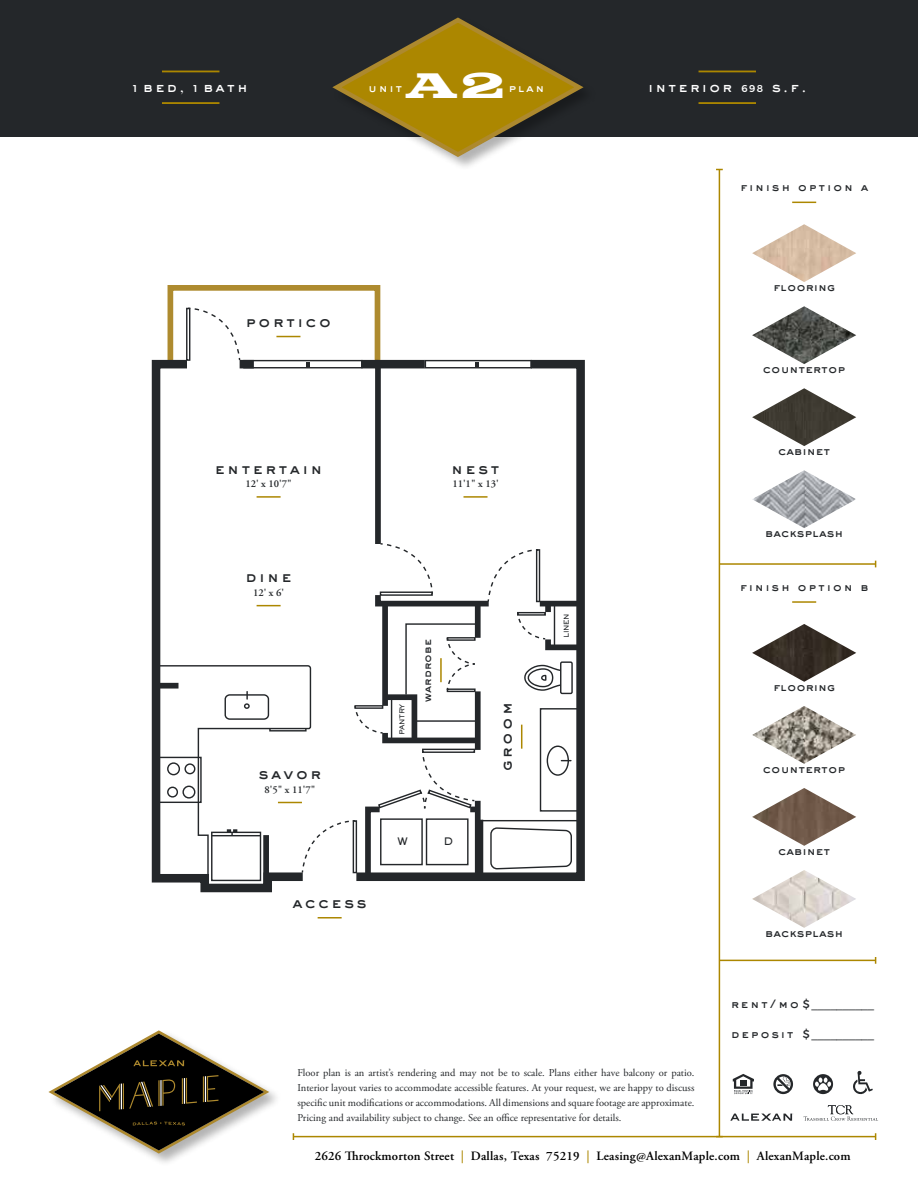
<style>
.page{position:relative;width:918px;height:1188px;background:#fff}
.page>*{position:absolute;margin:0;border:0;box-sizing:border-box;transform-origin:0 0}
.t1{font:700 35.25px "Colt";color:#fff}
.t2{font:15px "AT Sackers Heavy Gothic";letter-spacing:.15em;color:#24272a}
.t3{font:13.65px "AT Sackers Heavy Gothic";letter-spacing:.15em;color:#fff}
.t4{font:600 12.75px "Adobe Garamond Pro";letter-spacing:.015em;color:#000}
.t5{font:11.25px "AT Sackers Heavy Gothic";color:#24272a}
.t6{font:11.25px "Montserrat";color:#24272a}
.t7{font:11.25px "AT Sackers Heavy Gothic";letter-spacing:.15em;color:#24272a}
.t8{font:11.25px "AT Sackers Heavy Gothic";letter-spacing:.15em;color:#fff}
.t9{font:10.5px/15px "Adobe Garamond Pro";color:#24272a;text-align:justify}
.t10{font:600 10.5px "Adobe Garamond Pro";color:#24272a}
.t11{font:10.5px "AT Sackers Heavy Gothic";color:#24272a}
.t12{font:10.2px "AT Sackers Heavy Gothic";color:#24272a}
.t13{font:6.6px "AT Sackers Heavy Gothic";letter-spacing:-.07em;color:#24272a}
.s1{font-family:"Montserrat";font-weight:500;font-size:10.05px}
.s2{font-family:"AT Sackers Heavy Gothic"}
.s3{color:#ac8700}
</style>
<div class="page">
<div style="left:0;top:0;width:918px;height:136px;background:#24272a"></div>
<div style="left:332px;top:17px;width:265px;height:154px;background:#000;opacity:.3"></div>
<svg style="left:328px;top:17px;width:260px;height:143px"></svg>
<hr style="left:162px;top:102px;width:57px;height:2px;background:#ac8700">
<hr style="left:162px;top:71px;width:57px;height:1px;background:#ac8700">
<hr style="left:699px;top:102px;width:57px;height:2px;background:#ac8700">
<hr style="left:699px;top:71px;width:57px;height:1px;background:#ac8700">
<svg style="left:48px;top:1030px;width:221px;height:124px"></svg>
<hr style="left:293px;top:1136px;width:583px;height:1px;background:#ac8700">
<svg style="left:813px;top:1074px;width:20px;height:20px"></svg>
<svg style="left:853px;top:1070px;width:20px;height:25px"></svg>
<svg style="left:733px;top:1074px;width:21px;height:20px"></svg>
<svg style="left:773px;top:1074px;width:20px;height:20px"></svg>
<hr style="left:719px;top:170px;width:1px;height:967px;background:#ac8700">
<svg style="left:803px;top:1105px;width:75px;height:16px"></svg>
<svg style="left:730px;top:1114px;width:63px;height:7px"></svg>
<hr style="left:719px;top:960px;width:157px;height:1px;background:#ac8700">
<img style="left:752px;top:624px;width:104px;height:58px">
<img style="left:752px;top:706px;width:104px;height:58px">
<img style="left:752px;top:788px;width:104px;height:58px">
<img style="left:752px;top:870px;width:104px;height:58px">
<hr style="left:792px;top:601px;width:24px;height:2px;background:#ac8700">
<hr style="left:719px;top:563px;width:157px;height:2px;background:#ac8700">
<img style="left:752px;top:224px;width:104px;height:58px">
<img style="left:752px;top:306px;width:104px;height:58px">
<img style="left:752px;top:388px;width:104px;height:58px">
<img style="left:752px;top:470px;width:104px;height:58px">
<svg style="left:792px;top:202px;width:24px;height:1px"></svg>
<svg style="left:383px;top:359px;width:202px;height:183px"></svg>
<svg style="left:151px;top:359px;width:121px;height:534px"></svg>
<svg style="left:425px;top:360px;width:107px;height:8px"></svg>
<div style="left:157px;top:757px;width:45px;height:46px;border:1px solid #24272a"></div>
<div style="left:156px;top:683px;width:22px;height:6px;background:#24272a"></div>
<div style="left:263px;top:835px;width:6px;height:50px;background:#24272a"></div>
<div style="left:375px;top:364px;width:6px;height:180px;background:#24272a"></div>
<div style="left:375px;top:360px;width:50px;height:8px;background:#24272a"></div>
<svg style="left:165px;top:285px;width:218px;height:84px"></svg>
<hr style="left:464px;top:496px;width:24px;height:2px;background:#ac8700">
<hr style="left:257px;top:496px;width:24px;height:2px;background:#ac8700">
<svg style="left:158px;top:542px;width:427px;height:341px"></svg>
<hr style="left:318px;top:917px;width:24px;height:2px;background:#ac8700">
<h1 class="t1" style="left:406px;top:66px;width:100px">A2</h1>
<h3 class="t3" style="left:133px;top:78px;width:116px"><span class="s1">1</span> bed, <span class="s1">1</span> bath</h3>
<p class="t8" style="left:368px;top:80px;width:36px">unit</p>
<p class="t8" style="left:508px;top:80px;width:38px">plan</p>
<h2 class="t2" style="left:245px;top:311px;width:87px">portico</h2>
<h2 class="t2" style="left:215px;top:458px;width:109px">entertain</h2>
<p class="t10" style="left:245px;top:478px;width:48px">12' x 10'7"</p>
<h2 class="t2" style="left:451px;top:458px;width:50px">nest</h2>
<p class="t10" style="left:452px;top:478px;width:48px">11'1" x 13'</p>
<h2 class="t2" style="left:246px;top:567px;width:48px">dine</h2>
<p class="t10" style="left:253px;top:587px;width:33px">12' x 6'</p>
<h2 class="t2" style="left:259px;top:764px;width:64px">savor</h2>
<p class="t10" style="left:264px;top:783px;width:52px">8'5" x 11'7"</p>
<h2 class="t2" style="left:292px;top:892px;width:76px">access</h2>
<p class="t13" style="left:398px;top:735px;width:33px;rotate:-90deg">PANTRY</p>
<p class="t11" style="left:420px;top:702px;width:64px;rotate:-90deg">wardrobe</p>
<p class="t12" style="left:397px;top:834px;width:12px">W</p>
<p class="t12" style="left:444px;top:834px;width:11px">D</p>
<h2 class="t2" style="left:496px;top:771px;width:70px;rotate:-90deg">groom</h2>
<p class="t13" style="left:562px;top:638px;width:25px;rotate:-90deg">LINEN</p>
<h3 class="t3" style="left:648px;top:78px;width:160px">interior <span class="s1">698</span> s.f.</h3>
<p class="t7" style="left:740px;top:180px;width:130px">finish option a</p>
<p class="t5" style="left:773px;top:280px;width:64px">flooring</p>
<p class="t5" style="left:763px;top:362px;width:84px">countertop</p>
<p class="t5" style="left:778px;top:444px;width:54px">cabinet</p>
<p class="t5" style="left:765px;top:526px;width:80px">backsplash</p>
<p class="t7" style="left:740px;top:579px;width:131px">finish option b</p>
<p class="t5" style="left:773px;top:679px;width:64px">flooring</p>
<p class="t5" style="left:763px;top:761px;width:84px">countertop</p>
<p class="t5" style="left:778px;top:843px;width:54px">cabinet</p>
<p class="t5" style="left:765px;top:925px;width:80px">backsplash</p>
<p class="t6" style="left:731px;top:995px;width:145px"><span class="s2">r e n t / m o</span> $ __________</p>
<p class="t6" style="left:731px;top:1025px;width:145px"><span class="s2">d e p o s i t</span> $ __________</p>
<p class="t9" style="left:297px;top:1065px;width:399px">Floor plan is an artist’s rendering and may not be to scale. Plans either have balcony or patio.<br>Interior layout varies to accommodate accessible features. At your request, we are happy to discuss specific unit modifications or accommodations. All dimensions and square footage are approximate.<br>Pricing and availability subject to change. See an office representative for details.</p>
<p class="t4" style="left:315px;top:1149px;width:537px">2626 Throckmorton Street <span class="s3">|</span> Dallas, Texas 75219 <span class="s3">|</span> Leasing@AlexanMaple.com <span class="s3">|</span> AlexanMaple.com</p>
</div>
